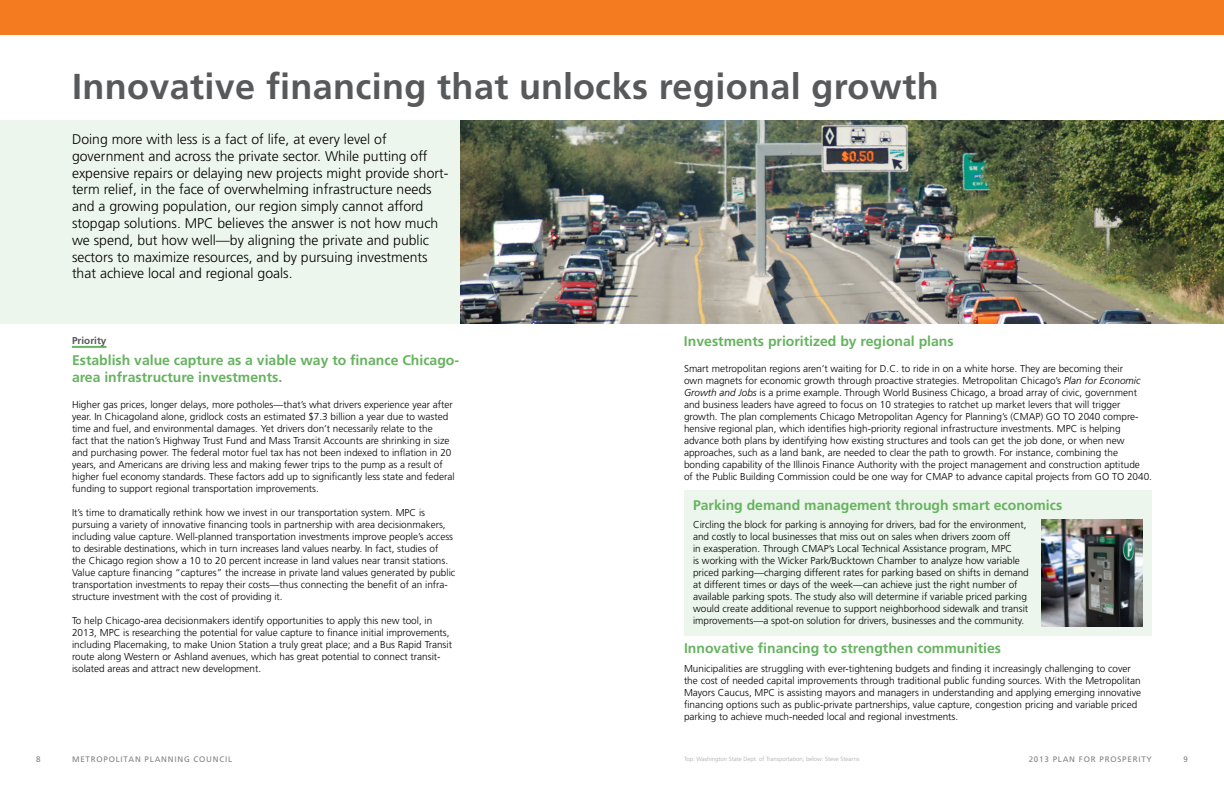
<style>
.page{position:relative;width:1224px;height:792px;background:#fff}
.page>*{position:absolute;margin:0;border:0;box-sizing:border-box;transform-origin:0 0}
.t1{font:700 36px "Frutiger LT Std";letter-spacing:.01em;color:#58595b}
.t2{font:300 14px/16.8px "Frutiger LT Std";color:#000}
.t3{font:700 14px/16.8px "Frutiger LT Std";color:#66b360}
.t4{font:300 10px/12px "Frutiger LT Std";color:#000}
.t5{font:700 10px "Frutiger LT Std";color:#58595b}
.t6{font:8px "Frutiger LT Std";letter-spacing:.1em;color:#808285}
.t7{font:300 6px "Frutiger LT Std";color:#a7a9ac}
.s1{font-style:italic}
</style>
<div class="page">
<div style="left:0;top:0;width:1224px;height:36px;background:#f47b20"></div>
<div style="left:684px;top:490px;width:468px;height:146px;background:#edf6ec"></div>
<hr style="left:72px;top:346px;width:34px;height:2px;background:#66b360">
<img style="left:460px;top:120px;width:764px;height:204px">
<img style="left:1041px;top:519px;width:102px;height:108px">
<div style="left:0;top:120px;width:460px;height:204px;background:#edf6ec"></div>
<h1 class="t1" style="left:72px;top:65px;width:868px">Innovative financing that unlocks regional growth</h1>
<p class="t2" style="left:72px;top:131px;width:378px">Doing more with less is a fact of life, at every level of government and across the private sector. While putting off expensive repairs or delaying new projects might provide short&shy;term relief, in the face of overwhelming infrastructure needs and a growing population, our region simply cannot afford stopgap solutions. MPC believes the answer is not how much we spend, but how well—by aligning the private and public sectors to maximize resources, and by pursuing investments that achieve local and regional goals.</p>
<p class="t5" style="left:72px;top:334px;width:36px">Priority</p>
<h2 class="t3" style="left:72px;top:352px;width:389px">Establish value capture as a viable way to finance Chicago&shy;area infrastructure investments.</h2>
<p class="t4" style="left:72px;top:399px;width:384px">Higher gas prices, longer delays, more potholes—that’s what drivers experience year after year. In Chicagoland alone, gridlock costs an estimated $7.3 billion a year due to wasted time and fuel, and environmental damages. Yet drivers don’t necessarily relate to the<br>fact that the nation’s Highway Trust Fund and Mass Transit Accounts are shrinking in size and purchasing power. The federal motor fuel tax has not been indexed to inflation in 20 years, and Americans are driving less and making fewer trips to the pump as a result of higher fuel economy standards. These factors add up to significantly less state and federal funding to support regional transportation improvements.</p>
<p class="t4" style="left:72px;top:507px;width:385px">It’s time to dramatically rethink how we invest in our transportation system. MPC is pursuing a variety of innovative financing tools in partnership with area decisionmakers, including value capture. Well-planned transportation investments improve people’s access to desirable destinations, which in turn increases land values nearby. In fact, studies of<br>the Chicago region show a 10 to 20 percent increase in land values near transit stations.<br>Value capture financing “captures” the increase in private land values generated by public transportation investments to repay their costs—thus connecting the benefit of an infra&shy;structure investment with the cost of providing it.</p>
<p class="t4" style="left:72px;top:615px;width:382px">To help Chicago-area decisionmakers identify opportunities to apply this new tool, in 2013, MPC is researching the potential for value capture to finance initial improvements, including Placemaking, to make Union Station a truly great place; and a Bus Rapid Transit route along Western or Ashland avenues, which has great potential to connect transit&shy;isolated areas and attract new development.</p>
<h2 class="t3" style="left:684px;top:333px;width:271px">Investments prioritized by regional plans</h2>
<p class="t4" style="left:684px;top:363px;width:470px">Smart metropolitan regions aren’t waiting for D.C. to ride in on a white horse. They are becoming their<br>own magnets for economic growth through proactive strategies. Metropolitan Chicago’s <span class="s1">Plan for Economic Growth and Jobs</span> is a prime example. Through World Business Chicago, a broad array of civic, government and business leaders have agreed to focus on 10 strategies to ratchet up market levers that will trigger growth. The plan complements Chicago Metropolitan Agency for Planning’s (CMAP) GO TO 2040 compre&shy;hensive regional plan, which identifies high-priority regional infrastructure investments. MPC is helping advance both plans by identifying how existing structures and tools can get the job done, or when new approaches, such as a land bank, are needed to clear the path to growth. For instance, combining the bonding capability of the Illinois Finance Authority with the project management and construction aptitude<br>of the Public Building Commission could be one way for CMAP to advance capital projects from GO TO 2040.</p>
<h2 class="t3" style="left:693px;top:497px;width:371px">Parking demand management through smart economics</h2>
<p class="t4" style="left:693px;top:519px;width:337px">Circling the block for parking is annoying for drivers, bad for the environment, and costly to local businesses that miss out on sales when drivers zoom off<br>in exasperation. Through CMAP’s Local Technical Assistance program, MPC<br>is working with the Wicker Park/Bucktown Chamber to analyze how variable priced parking—charging different rates for parking based on shifts in demand at different times or days of the week—can achieve just the right number of available parking spots. The study also will determine if variable priced parking would create additional revenue to support neighborhood sidewalk and transit improvements—a spot-on solution for drivers, businesses and the community.</p>
<h2 class="t3" style="left:684px;top:639px;width:319px">Innovative financing to strengthen communities</h2>
<p class="t4" style="left:684px;top:663px;width:459px">Municipalities are struggling with ever-tightening budgets and finding it increasingly challenging to cover the cost of needed capital improvements through traditional public funding sources. With the Metropolitan Mayors Caucus, MPC is assisting mayors and managers in understanding and applying emerging innovative financing options such as public-private partnerships, value capture, congestion pricing and variable priced parking to achieve much-needed local and regional investments.</p>
<p class="t7" style="left:684px;top:755px;width:177px">Top: Washington State Dept. of Transportation; below: Steve Stearns</p>
<p class="t6" style="left:36px;top:755px;width:6px">8</p>
<p class="t6" style="left:72px;top:755px;width:162px">METROPOLITAN PLANNING COUNCIL</p>
<p class="t6" style="left:1029px;top:755px;width:125px">2013 PLAN FOR PROSPERITY</p>
<p class="t6" style="left:1184px;top:754px;width:6px">9</p>
</div>
